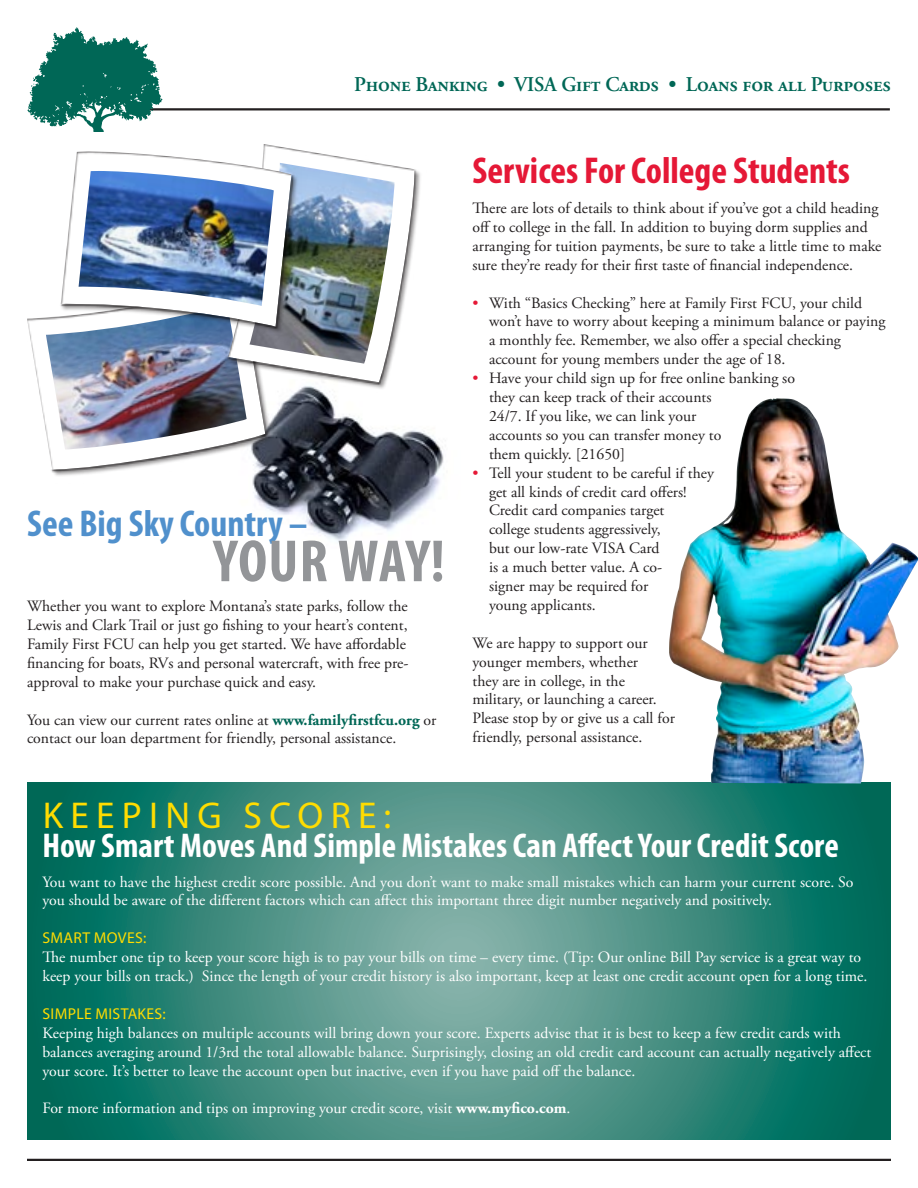
<style>
.page{position:relative;width:918px;height:1188px;background:#fff}
.page>*{position:absolute;margin:0;border:0;box-sizing:border-box;transform-origin:0 0}
.t1{font:700 condensed 60px "Myriad Pro";letter-spacing:.01em;color:#939598}
.t2{font:700 condensed 37.5px "Myriad Pro";color:#e51836}
.t3{font:700 condensed 37.5px "Myriad Pro";color:#5090cc}
.t4{font:37.5px "Myriad Pro";letter-spacing:.195em;color:#ffdc01}
.t5{font:700 condensed 34.5px "Myriad Pro";color:#fff}
.t6{font:600 21px "Adobe Garamond Pro";letter-spacing:-.01em;color:#006756}
.t7{font:15.75px/18.9px "Adobe Garamond Pro";color:#231f20}
.t8{font:15.75px/18.9px "Adobe Garamond Pro";color:#fff}
.t9{font:15.75px "Myriad Pro";letter-spacing:.02em;color:#ffdc01}
.s1{font-weight:700;color:#006756}
.s2{color:#e51836}
.s3{font-weight:700}
</style>
<div class="page">
<hr style="left:148px;top:108px;width:742px;height:2px;background:#231f20">
<svg style="left:27px;top:27px;width:136px;height:104px"></svg>
<hr style="left:27px;top:1159px;width:864px;height:2px;background:#231f20">
<img style="left:253px;top:395px;width:191px;height:146px">
<div style="left:27px;top:283px;width:251px;height:203px;background:#231f20;opacity:.45"></div>
<div style="left:20px;top:276px;width:254px;height:207px;background:#231f20;opacity:.75"></div>
<div style="left:228px;top:144px;width:203px;height:251px;background:#231f20;opacity:.45"></div>
<div style="left:220px;top:136px;width:209px;height:255px;background:#231f20;opacity:.75"></div>
<div style="left:61px;top:151px;width:244px;height:192px;background:#231f20;opacity:.45"></div>
<div style="left:54px;top:140px;width:247px;height:196px;background:#231f20;opacity:.75"></div>
<svg style="left:28px;top:783px;width:862px;height:357px;background:#39897c"></svg>
<img style="left:669px;top:398px;width:249px;height:385px">
<p class="t6" style="left:354px;top:72px;width:538px">Phone Banking • VISA Gift Cards • Loans for all Purposes</p>
<p class="t3" style="left:27px;top:500px;width:282px">See Big Sky Country –</p>
<p class="t1" style="left:213px;top:524px;width:233px">Your Way!</p>
<p class="t7" style="left:27px;top:597px;width:383px">Whether you want to explore Montana’s state parks, follow the Lewis and Clark Trail or just go fishing to your heart’s content, Family First FCU can help you get started. We have affordable financing for boats, RVs and personal watercraft, with free pre&shy;approval to make your purchase quick and easy.</p>
<p class="t7" style="left:27px;top:711px;width:411px">You can view our current rates online at <span class="s1">www.familyfirstfcu.org</span> or contact our loan department for friendly, personal assistance.</p>
<p class="t2" style="left:472px;top:147px;width:379px">Services For College Students</p>
<p class="t7" style="left:472px;top:199px;width:411px">There are lots of details to think about if you’ve got a child heading off to college in the fall. In addition to buying dorm supplies and arranging for tuition payments, be sure to take a little time to make sure they’re ready for their first taste of financial independence.</p>
<p class="t7" style="left:489px;top:294px;width:398px;text-indent:-16px"><span class="s2">•</span> With “Basics Checking” here at Family First FCU, your child won’t have to worry about keeping a minimum balance or paying a monthly fee. Remember, we also offer a special checking account for young members under the age of 18.</p>
<p class="t7" style="left:489px;top:369px;width:308px;text-indent:-16px"><span class="s2">•</span> Have your child sign up for free online banking so they can keep track of their accounts<br>24/7. If you like, we can link your<br>accounts so you can transfer money to<br>them quickly. [21650]</p>
<p class="t7" style="left:489px;top:464px;width:226px;text-indent:-16px"><span class="s2">•</span> Tell your student to be careful if they get all kinds of credit card offers!<br>Credit card companies target<br>college students aggressively,<br>but our low-rate VISA Card<br>is a much better value. A co-<br>signer may be required for<br>young applicants.</p>
<p class="t7" style="left:472px;top:634px;width:204px">We are happy to support our younger members, whether<br>they are in college, in the military, or launching a career.<br>Please stop by or give us a call for friendly, personal assistance.</p>
<p class="t4" style="left:43px;top:792px;width:350px">KEEPING SCORE:</p>
<p class="t5" style="left:42px;top:823px;width:798px">How Smart Moves And Simple Mistakes Can Affect Your Credit Score</p>
<p class="t8" style="left:42px;top:873px;width:813px">You want to have the highest credit score possible. And you don’t want to make small mistakes which can harm your current score. So you should be aware of the different factors which can affect this important three digit number negatively and positively.</p>
<p class="t9" style="left:43px;top:928px;width:105px">SMART MOVES:</p>
<p class="t8" style="left:42px;top:948px;width:826px">The number one tip to keep your score high is to pay your bills on time – every time. (Tip: Our online Bill Pay service is a great way to keep your bills on track.) Since the length of your credit history is also important, keep at least one credit account open for a long time.</p>
<p class="t9" style="left:43px;top:1004px;width:125px">SIMPLE MISTAKES:</p>
<p class="t8" style="left:42px;top:1024px;width:831px">Keeping high balances on multiple accounts will bring down your score. Experts advise that it is best to keep a few credit cards with balances averaging around 1/3rd the total allowable balance. Surprisingly, closing an old credit card account can actually negatively affect your score. It’s better to leave the account open but inactive, even if you have paid off the balance.</p>
<p class="t8" style="left:42px;top:1099px;width:530px">For more information and tips on improving your credit score, visit <span class="s3">www.myfico.com</span>.</p>
</div>
